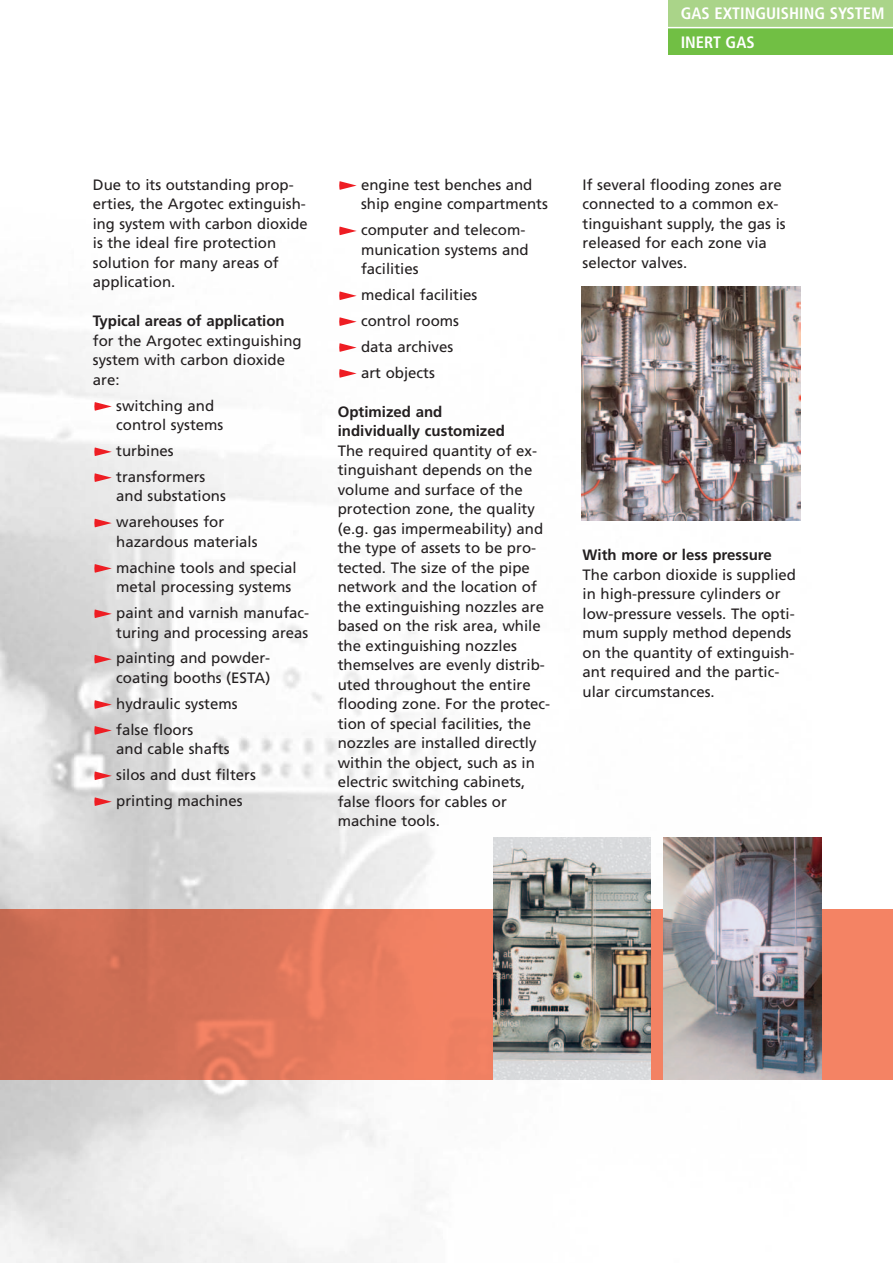
<style>
.page{position:relative;width:893px;height:1263px;background:#fff}
.page>*{position:absolute;margin:0;border:0;box-sizing:border-box;transform-origin:0 0}
.t1{font:700 condensed 16.5px/28.5px "Frutiger";color:#fff}
.t2{font:15px/19.5px "Frutiger";color:#231f20}
.t3{font:700 15px/19.5px "Frutiger";color:#231f20}
</style>
<div class="page">
<img style="left:0;top:185px;width:892px;height:1078px">
<svg style="left:339px;top:369px;width:17px;height:9px"></svg>
<svg style="left:339px;top:343px;width:17px;height:9px"></svg>
<svg style="left:339px;top:317px;width:17px;height:9px"></svg>
<svg style="left:339px;top:291px;width:17px;height:9px"></svg>
<svg style="left:339px;top:227px;width:17px;height:8px"></svg>
<svg style="left:339px;top:181px;width:17px;height:9px"></svg>
<svg style="left:94px;top:797px;width:18px;height:9px"></svg>
<svg style="left:94px;top:771px;width:18px;height:9px"></svg>
<svg style="left:94px;top:726px;width:18px;height:9px"></svg>
<svg style="left:94px;top:700px;width:18px;height:9px"></svg>
<svg style="left:94px;top:655px;width:18px;height:8px"></svg>
<svg style="left:94px;top:609px;width:18px;height:9px"></svg>
<svg style="left:94px;top:564px;width:18px;height:9px"></svg>
<svg style="left:94px;top:519px;width:18px;height:8px"></svg>
<svg style="left:94px;top:473px;width:18px;height:9px"></svg>
<svg style="left:94px;top:447px;width:18px;height:9px"></svg>
<svg style="left:94px;top:402px;width:18px;height:9px"></svg>
<img style="left:0;top:910px;width:892px;height:170px">
<img style="left:493px;top:838px;width:158px;height:242px">
<img style="left:663px;top:838px;width:158px;height:242px">
<img style="left:582px;top:287px;width:218px;height:234px">
<div style="left:668px;top:0;width:224px;height:28px;background:#aad489"></div>
<div style="left:668px;top:28px;width:224px;height:27px;background:#71bf44"></div>
<hr style="left:668px;top:27px;width:224px;height:1px;background:#fff">
<p class="t1" style="left:680px;top:1px;width:205px">GAS EXTINGUISHING SYSTEM<br>INERT GAS</p>
<p class="t2" style="left:93px;top:176px;width:216px">Due to its outstanding prop&shy;erties, the Argotec extinguish&shy;ing system with carbon dioxide is the ideal fire protection solution for many areas of application.</p>
<p class="t3" style="left:93px;top:313px;width:193px">Typical areas of application</p>
<p class="t2" style="left:93px;top:332px;width:210px">for the Argotec extinguishing system with carbon dioxide are:</p>
<p class="t2" style="left:116px;top:397px;width:109px">switching and control systems</p>
<p class="t2" style="left:116px;top:439px;width:91px;line-height:26px">turbines transformers</p>
<p class="t2" style="left:116px;top:484px;width:111px;line-height:26px">and substations warehouses for</p>
<p class="t2" style="left:116px;top:530px;width:182px;line-height:26px">hazardous materials machine tools and special</p>
<p class="t2" style="left:116px;top:575px;width:194px;line-height:26px">metal processing systems paint and varnish manufac-</p>
<p class="t2" style="left:116px;top:621px;width:193px;line-height:26px">turing and processing areas painting and powder-</p>
<p class="t2" style="left:116px;top:666px;width:156px;line-height:26px">coating booths (ESTA) hydraulic systems false floors</p>
<p class="t2" style="left:116px;top:737px;width:141px;line-height:26px">and cable shafts silos and dust filters printing machines</p>
<p class="t2" style="left:361px;top:176px;width:188px">engine test benches and ship engine compartments</p>
<p class="t2" style="left:361px;top:221px;width:169px">computer and telecom&shy;munication systems and facilities</p>
<p class="t2" style="left:361px;top:283px;width:118px;line-height:26px">medical facilities control rooms data archives<br>art objects</p>
<p class="t3" style="left:338px;top:403px;width:169px">Optimized and individually customized</p>
<p class="t2" style="left:338px;top:442px;width:214px">The required quantity of ex&shy;tinguishant depends on the volume and surface of the protection zone, the quality (e.g. gas impermeability) and the type of assets to be pro&shy;tected. The size of the pipe network and the location of the extinguishing nozzles are based on the risk area, while the extinguishing nozzles themselves are evenly distrib&shy;uted throughout the entire flooding zone. For the protec&shy;tion of special facilities, the nozzles are installed directly within the object, such as in electric switching cabinets, false floors for cables or machine tools.</p>
<p class="t2" style="left:582px;top:176px;width:205px">If several flooding zones are connected to a common ex&shy;tinguishant supply, the gas is released for each zone via selector valves.</p>
<p class="t3" style="left:582px;top:547px;width:191px">With more or less pressure</p>
<p class="t2" style="left:582px;top:566px;width:215px">The carbon dioxide is supplied in high-pressure cylinders or low-pressure vessels. The opti&shy;mum supply method depends on the quantity of extinguish&shy;ant required and the partic&shy;ular circumstances.</p>
</div>
